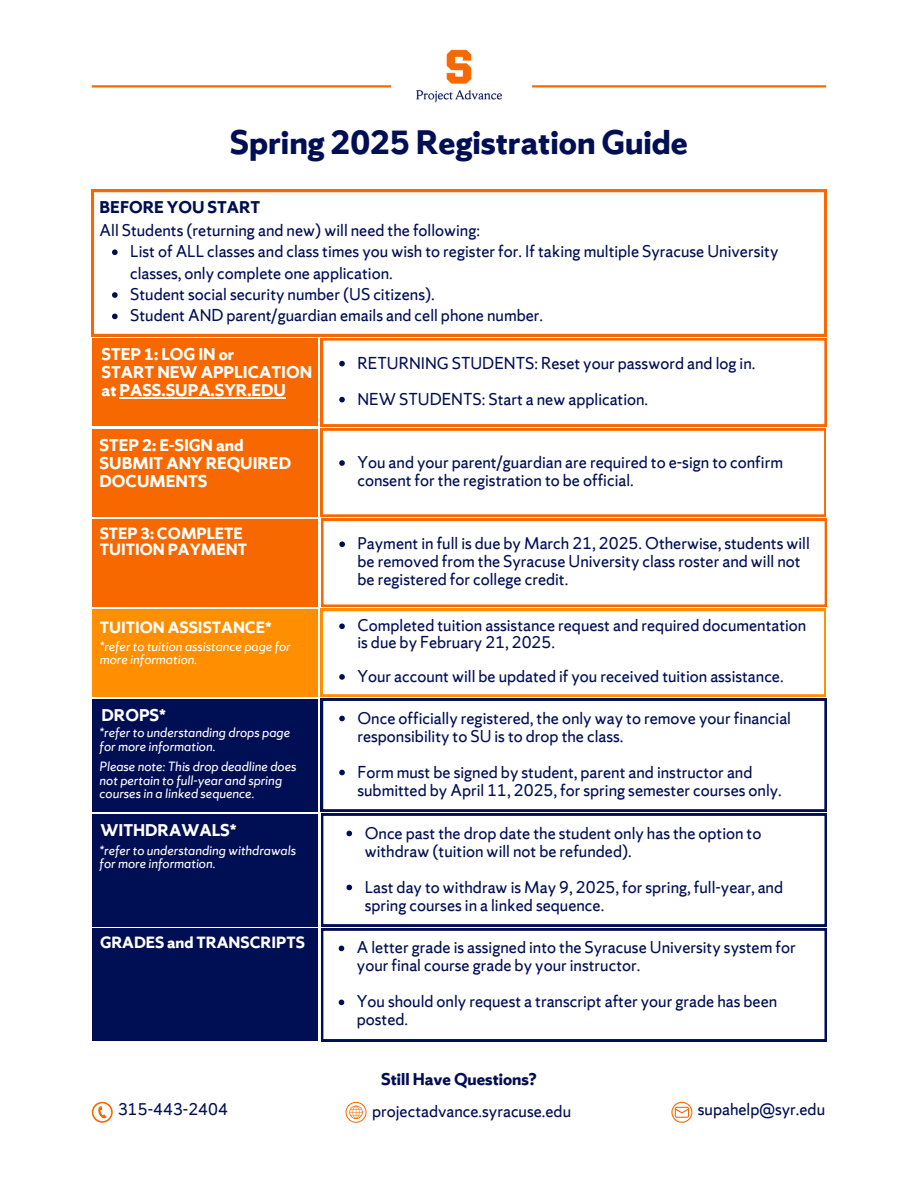
<style>
.page{position:relative;width:918px;height:1188px;background:#fff}
.page>*{position:absolute;margin:0;border:0;box-sizing:border-box;transform-origin:0 0}
.t1{font:700 36px "Sherman Sans";color:#000e54}
.t2{font:18px/18px "Sherman Sans";color:#000e54}
.t3{font:700 18px/18px "Sherman Sans";color:#fff}
.t4{font:700 18px "Sherman Sans";color:#000e54}
.t5{font:700 17.25px/16.8px "Sherman Sans";color:#fff}
.t6{font:italic 14.25px/13.5px "Sherman Sans";color:#fff}
</style>
<div class="page">
<img style="left:416px;top:49px;width:86px;height:53px">
<hr style="left:92px;top:85px;width:299px;height:3px;background:#f76900">
<hr style="left:532px;top:85px;width:294px;height:3px;background:#f76900">
<svg style="left:92px;top:190px;width:734px;height:146px"></svg>
<svg style="left:112px;top:249px;width:6px;height:6px"></svg>
<svg style="left:112px;top:292px;width:6px;height:6px"></svg>
<svg style="left:112px;top:314px;width:6px;height:5px"></svg>
<div style="left:92px;top:338px;width:226px;height:88px;background:#f76900"></div>
<svg style="left:321px;top:338px;width:505px;height:88px"></svg>
<hr style="left:120px;top:397px;width:166px;height:2px;background:#fff">
<svg style="left:339px;top:361px;width:6px;height:5px"></svg>
<svg style="left:339px;top:397px;width:6px;height:5px"></svg>
<div style="left:92px;top:429px;width:226px;height:88px;background:#f76900"></div>
<svg style="left:321px;top:429px;width:505px;height:87px"></svg>
<svg style="left:339px;top:460px;width:6px;height:6px"></svg>
<div style="left:92px;top:519px;width:226px;height:88px;background:#f76900"></div>
<svg style="left:321px;top:519px;width:505px;height:88px"></svg>
<svg style="left:339px;top:541px;width:6px;height:6px"></svg>
<div style="left:92px;top:609px;width:225px;height:87px;background:#ff8e00"></div>
<svg style="left:321px;top:609px;width:505px;height:87px"></svg>
<svg style="left:339px;top:623px;width:6px;height:6px"></svg>
<svg style="left:339px;top:674px;width:6px;height:6px"></svg>
<div style="left:92px;top:699px;width:226px;height:112px;background:#000e54"></div>
<svg style="left:321px;top:699px;width:505px;height:112px"></svg>
<svg style="left:339px;top:716px;width:6px;height:5px"></svg>
<svg style="left:339px;top:770px;width:6px;height:5px"></svg>
<div style="left:92px;top:814px;width:226px;height:112px;background:#000e54"></div>
<svg style="left:321px;top:814px;width:505px;height:112px"></svg>
<svg style="left:346px;top:831px;width:6px;height:5px"></svg>
<svg style="left:346px;top:885px;width:6px;height:5px"></svg>
<div style="left:92px;top:929px;width:226px;height:112px;background:#000e54"></div>
<svg style="left:321px;top:929px;width:505px;height:112px"></svg>
<svg style="left:339px;top:946px;width:5px;height:5px"></svg>
<svg style="left:339px;top:1000px;width:5px;height:5px"></svg>
<svg style="left:346px;top:1102px;width:20px;height:21px"></svg>
<svg style="left:92px;top:1102px;width:21px;height:21px"></svg>
<svg style="left:671px;top:1102px;width:21px;height:21px"></svg>
<p class="t1" style="left:230px;top:124px;width:460px">Spring 2025 Registration Guide</p>
<p class="t4" style="left:100px;top:197px;width:162px">BEFORE YOU START</p>
<p class="t2" style="left:100px;top:222px;width:382px">All Students (returning and new) will need the following:</p>
<h1 class="t2" style="left:130px;top:242px;width:650px;line-height:21.3px">List of ALL classes and class times you wish to register for. If taking multiple Syracuse University classes, only complete one application.</h1>
<h2 class="t2" style="left:130px;top:287px;width:306px">Student social security number (US citizens).</h2>
<h4 class="t2" style="left:130px;top:308px;width:414px">Student AND parent/guardian emails and cell phone number.</h4>
<p class="t3" style="left:102px;top:347px;width:212px">STEP 1: LOG IN or<br>START NEW APPLICATION at PASS.SUPA.SYR.EDU</p>
<p class="t2" style="left:357px;top:355px;width:400px">RETURNING STUDENTS: Reset your password and log in.</p>
<p class="t2" style="left:357px;top:391px;width:292px">NEW STUDENTS: Start a new application.</p>
<h3 class="t3" style="left:100px;top:437px;width:193px">STEP 2: E-SIGN and<br>SUBMIT ANY REQUIRED<br>DOCUMENTS</h3>
<p class="t2" style="left:357px;top:455px;width:427px">You and your parent/guardian are required to e-sign to confirm consent for the registration to be official.</p>
<p class="t5" style="left:100px;top:526px;width:149px">STEP 3: COMPLETE<br>TUITION PAYMENT</p>
<h3 class="t2" style="left:358px;top:536px;width:454px">Payment in full is due by March 21, 2025. Otherwise, students will be removed from the Syracuse University class roster and will not be registered for college credit.</h3>
<p class="t5" style="left:100px;top:620px;width:173px">TUITION ASSISTANCE*</p>
<h2 class="t2" style="left:357px;top:618px;width:450px;line-height:16.8px">Completed tuition assistance request and required documentation is due by February 21, 2025.</h2>
<p class="t2" style="left:357px;top:668px;width:428px">Your account will be updated if you received tuition assistance.</p>
<h2 class="t6" style="left:100px;top:640px;width:193px">*refer to tuition assistance page for more information.</h2>
<p class="t3" style="left:102px;top:707px;width:66px">DROPS*</p>
<p class="t2" style="left:357px;top:710px;width:435px">Once officially registered, the only way to remove your financial responsibility to SU is to drop the class.</p>
<p class="t2" style="left:357px;top:764px;width:426px">Form must be signed by student, parent and instructor and submitted by April 11, 2025, for spring semester courses only.</p>
<h2 class="t3" style="left:100px;top:822px;width:138px">WITHDRAWALS*</h2>
<p class="t2" style="left:365px;top:825px;width:398px">Once past the drop date the student only has the option to withdraw (tuition will not be refunded).</p>
<p class="t2" style="left:365px;top:879px;width:420px">Last day to withdraw is May 9, 2025, for spring, full-year, and spring courses in a linked sequence.</p>
<p class="t5" style="left:100px;top:936px;width:206px">GRADES and TRANSCRIPTS</p>
<p class="t2" style="left:357px;top:940px;width:440px">A letter grade is assigned into the Syracuse University system for your final course grade by your instructor.</p>
<h2 class="t2" style="left:357px;top:994px;width:422px">You should only request a transcript after your grade has been posted.</h2>
<p class="t6" style="left:100px;top:727px;width:192px">*refer to understanding drops page for more information.</p>
<p class="t6" style="left:100px;top:761px;width:198px">Please note: This drop deadline does not pertain to full-year and spring courses in a linked sequence.</p>
<p class="t6" style="left:100px;top:844px;width:198px">*refer to understanding withdrawals for more information.</p>
<h3 class="t4" style="left:381px;top:1069px;width:157px">Still Have Questions?</h3>
<p class="t2" style="left:118px;top:1101px;width:111px">315-443-2404</p>
<p class="t2" style="left:372px;top:1103px;width:201px">projectadvance.syracuse.edu</p>
<p class="t2" style="left:698px;top:1101px;width:129px">supahelp@syr.edu</p>
</div>
